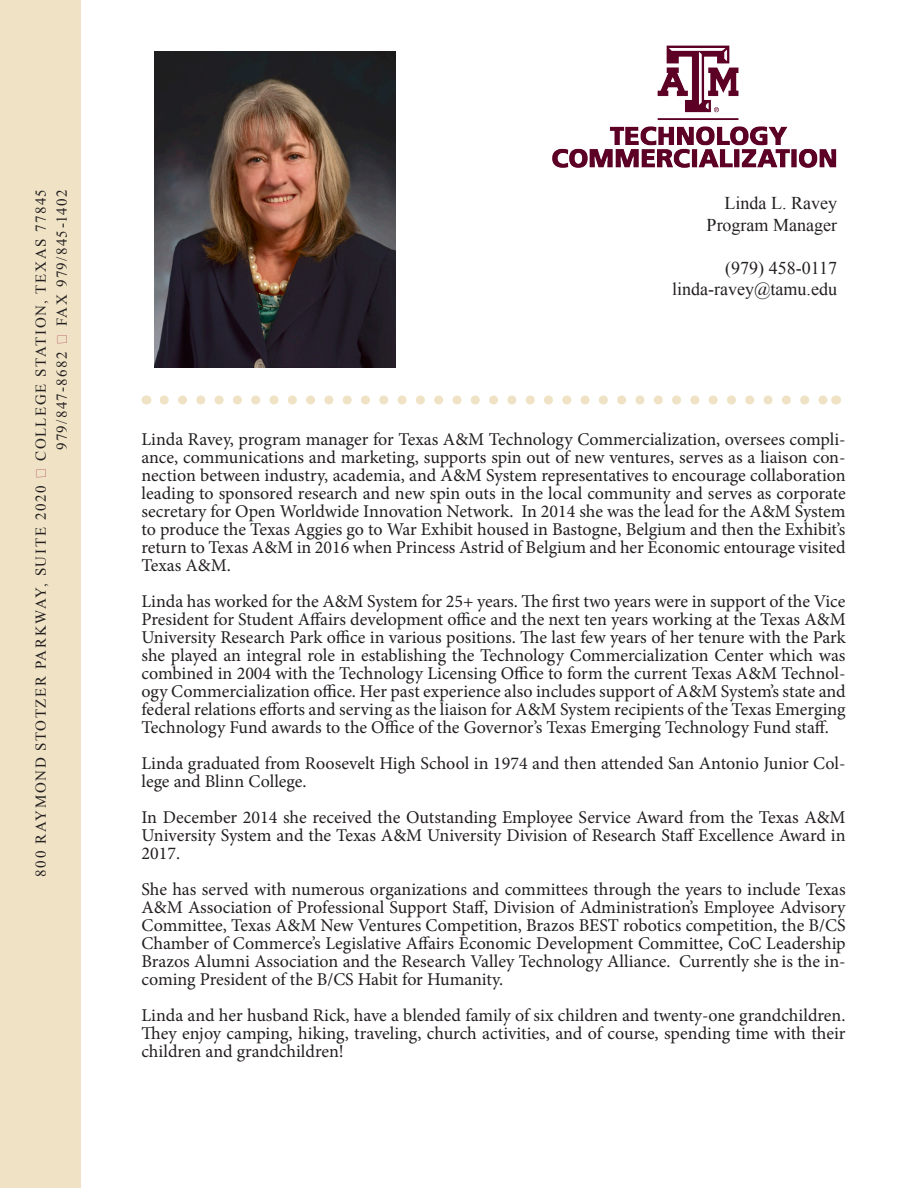
<style>
.page{position:relative;width:918px;height:1188px;background:#fff}
.page>*{position:absolute;margin:0;border:0;box-sizing:border-box;transform-origin:0 0}
.t1{font:18px/18px "Minion Pro";color:#231f20;text-align:justify}
.t2{font:18px "Times New Roman";color:#231f20}
.t3{font:15px "Times New Roman";letter-spacing:.1em;color:#231f20}
.s1{color:#98012d}
</style>
<div class="page">
<div style="left:0;top:0;width:81px;height:1188px;background:#efe2c5"></div>
<svg style="left:164px;top:395px;width:663px;height:9px"></svg>
<img style="left:552px;top:45px;width:285px;height:123px">
<img style="left:154px;top:52px;width:242px;height:316px">
<p class="t3" style="left:31px;top:877px;width:689px;rotate:-90deg">800 RAYMOND STOTZER PARKWAY, SUITE 2020 <span class="s1">➤</span> COLLEGE STATION, TEXAS 77845</p>
<p class="t3" style="left:52px;top:450px;width:263px;rotate:-90deg">979/847-8682 <span class="s1">➤</span> FAX 979/845-1402</p>
<p class="t2" style="left:725px;top:191px;width:114px">Linda L. Ravey</p>
<p class="t2" style="left:707px;top:212px;width:132px">Program Manager</p>
<p class="t2" style="left:725px;top:256px;width:113px">(979) 458-0117</p>
<p class="t2" style="left:672px;top:277px;width:167px">linda-ravey@tamu.edu</p>
<p class="t1" style="left:141px;top:430px;width:706px">Linda Ravey, program manager for Texas A&amp;M Technology Commercialization, oversees compli&shy;ance, communications and marketing, supports spin out of new ventures, serves as a liaison con&shy;nection between industry, academia, and A&amp;M System representatives to encourage collaboration leading to sponsored research and new spin outs in the local community and serves as corporate secretary for Open Worldwide Innovation Network. In 2014 she was the lead for the A&amp;M System to produce the Texas Aggies go to War Exhibit housed in Bastogne, Belgium and then the Exhibit’s return to Texas A&amp;M in 2016 when Princess Astrid of Belgium and her Economic entourage visited Texas A&amp;M.</p>
<p class="t1" style="left:141px;top:592px;width:706px">Linda has worked for the A&amp;M System for 25+ years. The first two years were in support of the Vice President for Student Affairs development office and the next ten years working at the Texas A&amp;M University Research Park office in various positions. The last few years of her tenure with the Park she played an integral role in establishing the Technology Commercialization Center which was combined in 2004 with the Technology Licensing Office to form the current Texas A&amp;M Technol&shy;ogy Commercialization office. Her past experience also includes support of A&amp;M System’s state and federal relations efforts and serving as the liaison for A&amp;M System recipients of the Texas Emerging Technology Fund awards to the Office of the Governor’s Texas Emerging Technology Fund staff.</p>
<p class="t1" style="left:141px;top:754px;width:706px">Linda graduated from Roosevelt High School in 1974 and then attended San Antonio Junior Col&shy;lege and Blinn College.</p>
<p class="t1" style="left:141px;top:808px;width:706px">In December 2014 she received the Outstanding Employee Service Award from the Texas A&amp;M University System and the Texas A&amp;M University Division of Research Staff Excellence Award in 2017.</p>
<p class="t1" style="left:141px;top:880px;width:706px">She has served with numerous organizations and committees through the years to include Texas A&amp;M Association of Professional Support Staff, Division of Administration’s Employee Advisory Committee, Texas A&amp;M New Ventures Competition, Brazos BEST robotics competition, the B/CS Chamber of Commerce’s Legislative Affairs Economic Development Committee, CoC Leadership Brazos Alumni Association and the Research Valley Technology Alliance. Currently she is the in&shy;coming President of the B/CS Habit for Humanity.</p>
<p class="t1" style="left:141px;top:1006px;width:706px">Linda and her husband Rick, have a blended family of six children and twenty-one grandchildren.<br>They enjoy camping, hiking, traveling, church activities, and of course, spending time with their children and grandchildren!</p>
</div>
